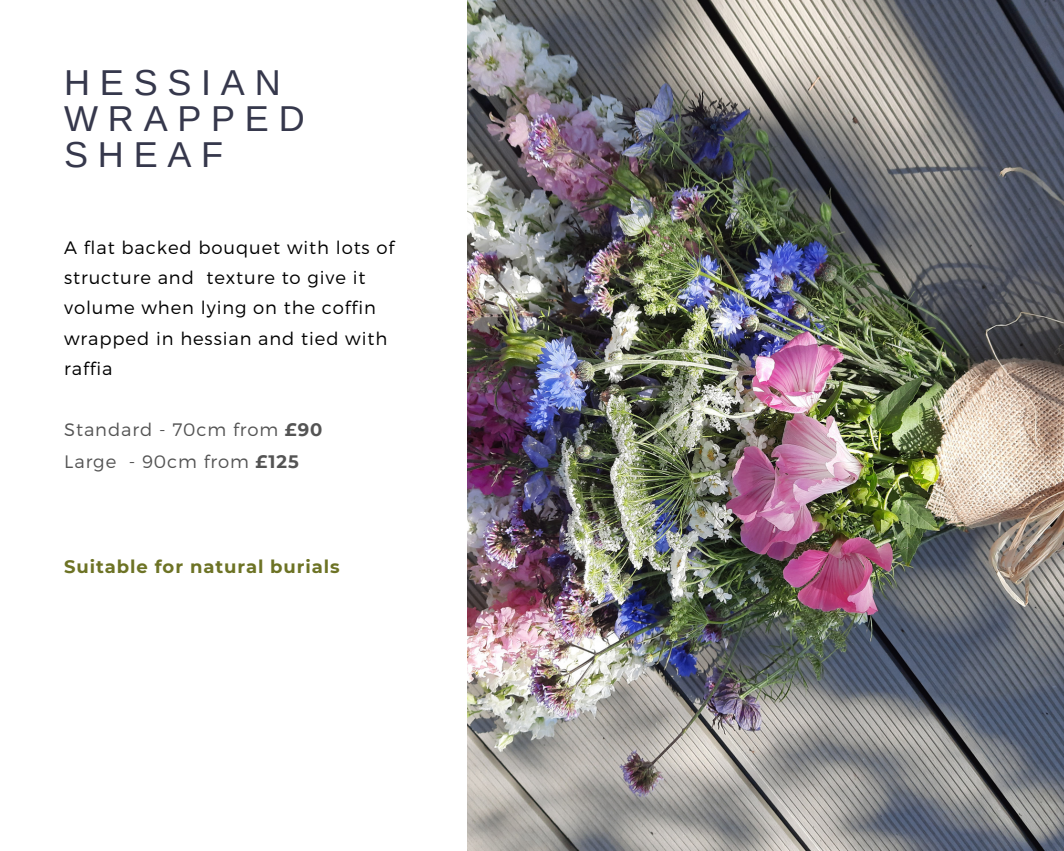
<style>
.page{position:relative;width:1064px;height:851px;background:#fff}
.page>*{position:absolute;margin:0;border:0;box-sizing:border-box;transform-origin:0 0}
.t1{font:36px/36px "Arimo";letter-spacing:.27em;color:#36384c}
.t2{font:300 18px/30.5px "Montserrat";letter-spacing:.05em;color:#000}
.t3{font:300 18px/31.5px "Montserrat";letter-spacing:.05em;color:#545454}
.t4{font:700 18px "Montserrat";letter-spacing:.05em;color:#6d7325}
.s1{font-weight:700}
</style>
<div class="page">
<img style="left:467px;top:0;width:596px;height:850px">
<h1 class="t1" style="left:64px;top:65px;width:242px">HESSIAN<br>WRAPPED<br>SHEAF</h1>
<p class="t2" style="left:64px;top:231px;width:331px">A flat backed bouquet with lots of structure and texture to give it volume when lying on the coffin wrapped in hessian and tied with raffia</p>
<p class="t3" style="left:64px;top:413px;width:260px">Standard - 70cm from <span class="s1">£90<br></span>Large - 90cm from <span class="s1">£125</span></p>
<p class="t4" style="left:64px;top:556px;width:277px">Suitable for natural burials</p>
</div>
